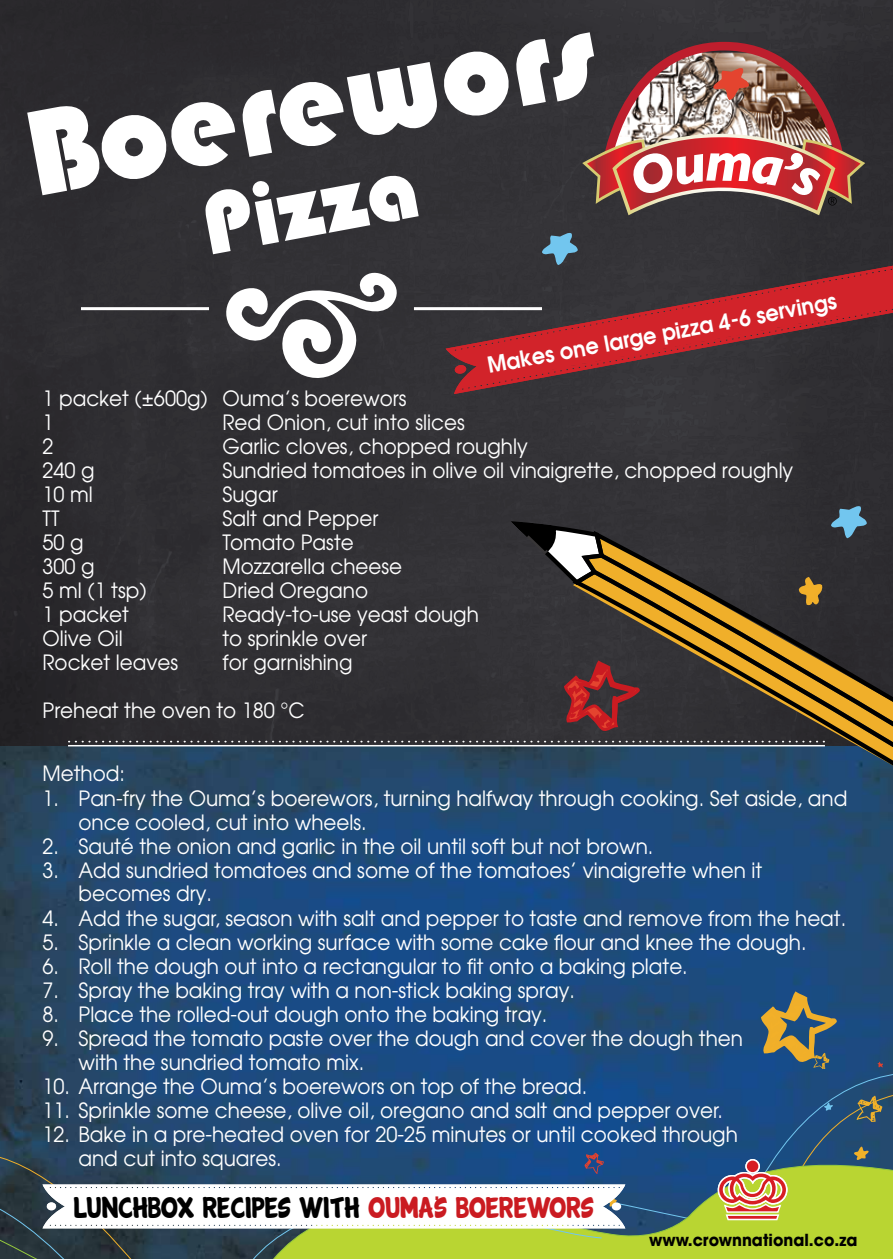
<style>
.page{position:relative;width:893px;height:1259px;background:#fff}
.page>*{position:absolute;margin:0;border:0;box-sizing:border-box;transform-origin:0 0}
.t1{font:126px "Bauhaus 93";color:#fff}
.t2{font:90px "Bauhaus 93";color:#fff}
.t3{font:30px "Cartwheel";color:#000;scale:.95 1}
.t4{font:600 21.9px "Avant Garde";color:#fff;scale:.95 1}
.t5{font:21px/24px "Avant Garde";color:#fff;scale:.95 1}
.t6{font:700 16.5px "Avant Garde";color:#000;scale:.95 1}
.s1{color:#ca1b21}
</style>
<div class="page">
<div style="left:0;top:0;width:893px;height:746px;background:#302f33"></div>
<img style="left:0;top:746px;width:893px;height:371px">
<svg style="left:625px;top:1129px;width:268px;height:130px;background:#719655"></svg>
<svg style="left:0;top:1036px;width:625px;height:223px;background:#395d74"></svg>
<div style="left:47px;top:1202px;width:9px;height:8px;background:#fff;border-radius:50%"></div>
<div style="left:612px;top:1202px;width:9px;height:8px;background:#fff;border-radius:50%"></div>
<div style="left:73px;top:1188px;width:523px;height:34px;background:#fff"></div>
<img style="left:47px;top:1201px;width:26px;height:4px">
<svg style="left:219px;top:267px;width:183px;height:119px"></svg>
<svg style="left:68px;top:740px;width:437px;height:2px"></svg>
<hr style="left:68px;top:745px;width:757px;height:1px;background:#fff">
<hr style="left:81px;top:307px;width:128px;height:3px;background:#fff">
<hr style="left:414px;top:307px;width:128px;height:3px;background:#fff">
<div style="left:446px;top:219px;width:447px;height:175px;background:#343337"></div>
<svg style="left:482px;top:270px;width:411px;height:111px;background:#722d32"></svg>
<img style="left:582px;top:40px;width:283px;height:175px">
<svg style="left:542px;top:232px;width:36px;height:33px"></svg>
<svg style="left:716px;top:984px;width:177px;height:237px;background:#4f6c6e"></svg>
<svg style="left:505px;top:393px;width:388px;height:561px;background:#204874"></svg>
<svg style="left:586px;top:401px;width:307px;height:518px;background:#3a444b"></svg>
<svg style="left:454px;top:354px;width:187px;height:377px;background:#483738"></svg>
<h1 class="t1" style="left:13px;top:88px;width:578px;rotate:-11deg">Boerewors</h1>
<h2 class="t2" style="left:193px;top:176px;width:220px;rotate:-11deg">Pizza</h2>
<p class="t5" style="left:43px;top:386px;width:385px">1 packet (±600g) Ouma’s boerewors<br>1</p>
<p class="t5" style="left:223px;top:410px;width:256px">Red Onion, cut into slices</p>
<p class="t4" style="left:485px;top:353px;width:375px;rotate:-11deg">Makes one large pizza 4-6 servings</p>
<p class="t5" style="left:43px;top:434px;width:13px">2</p>
<p class="t5" style="left:223px;top:434px;width:323px">Garlic cloves, chopped roughly</p>
<p class="t5" style="left:43px;top:458px;width:56px">240 g</p>
<p class="t5" style="left:223px;top:458px;width:602px">Sundried tomatoes in olive oil vinaigrette, chopped roughly</p>
<p class="t5" style="left:43px;top:482px;width:54px">10 ml</p>
<p class="t5" style="left:223px;top:482px;width:60px">Sugar</p>
<p class="t5" style="left:43px;top:506px;width:19px">TT</p>
<p class="t5" style="left:223px;top:506px;width:165px">Salt and Pepper</p>
<p class="t5" style="left:43px;top:530px;width:45px">50 g</p>
<p class="t5" style="left:223px;top:530px;width:140px">Tomato Paste</p>
<p class="t5" style="left:43px;top:554px;width:56px">300 g</p>
<p class="t5" style="left:223px;top:554px;width:191px">Mozzarella cheese</p>
<p class="t5" style="left:43px;top:578px;width:111px">5 ml (1 tsp)</p>
<p class="t5" style="left:223px;top:578px;width:155px">Dried Oregano</p>
<p class="t5" style="left:43px;top:602px;width:93px">1 packet</p>
<p class="t5" style="left:223px;top:602px;width:271px">Ready-to-use yeast dough</p>
<p class="t5" style="left:43px;top:626px;width:86px">Olive Oil</p>
<p class="t5" style="left:223px;top:626px;width:154px">to sprinkle over</p>
<p class="t5" style="left:43px;top:650px;width:144px">Rocket leaves</p>
<p class="t5" style="left:223px;top:650px;width:138px">for garnishing</p>
<p class="t5" style="left:43px;top:698px;width:278px">Preheat the oven to 180 °C</p>
<p class="t5" style="left:43px;top:761px;width:88px">Method:</p>
<p class="t5" style="left:79px;top:785px;width:811px;text-indent:-36px">1. Pan-fry the Ouma’s boerewors, turning halfway through cooking. Set aside, and once cooled, cut into wheels.</p>
<p class="t5" style="left:43px;top:833px;width:645px">2. Sauté the onion and garlic in the oil until soft but not brown.</p>
<p class="t5" style="left:79px;top:857px;width:721px;text-indent:-36px">3. Add sundried tomatoes and some of the tomatoes’ vinaigrette when it becomes dry.</p>
<p class="t5" style="left:43px;top:905px;width:847px">4. Add the sugar, season with salt and pepper to taste and remove from the heat.</p>
<p class="t5" style="left:43px;top:929px;width:806px">5. Sprinkle a clean working surface with some cake flour and knee the dough.</p>
<p class="t5" style="left:43px;top:953px;width:681px">6. Roll the dough out into a rectangular to fit onto a baking plate.</p>
<p class="t5" style="left:43px;top:977px;width:562px">7. Spray the baking tray with a non-stick baking spray.</p>
<p class="t5" style="left:43px;top:1001px;width:533px">8. Place the rolled-out dough onto the baking tray.</p>
<p class="t5" style="left:79px;top:1025px;width:701px;text-indent:-36px">9. Spread the tomato paste over the dough and cover the dough then with the sundried tomato mix.</p>
<p class="t5" style="left:43px;top:1073px;width:575px">10. Arrange the Ouma’s boerewors on top of the bread.</p>
<p class="t5" style="left:43px;top:1097px;width:718px">11. Sprinkle some cheese, olive oil, oregano and salt and pepper over.</p>
<p class="t5" style="left:79px;top:1121px;width:695px;text-indent:-36px">12. Bake in a pre-heated oven for 20-25 minutes or until cooked through and cut into squares.</p>
<h3 class="t3" style="left:74px;top:1195px;width:549px">LUNCHBOX RECIPES WITH <span class="s1">OUMA’S BOEREWORS</span></h3>
<p class="t6" style="left:649px;top:1229px;width:221px">www.crownnational.co.za</p>
</div>
